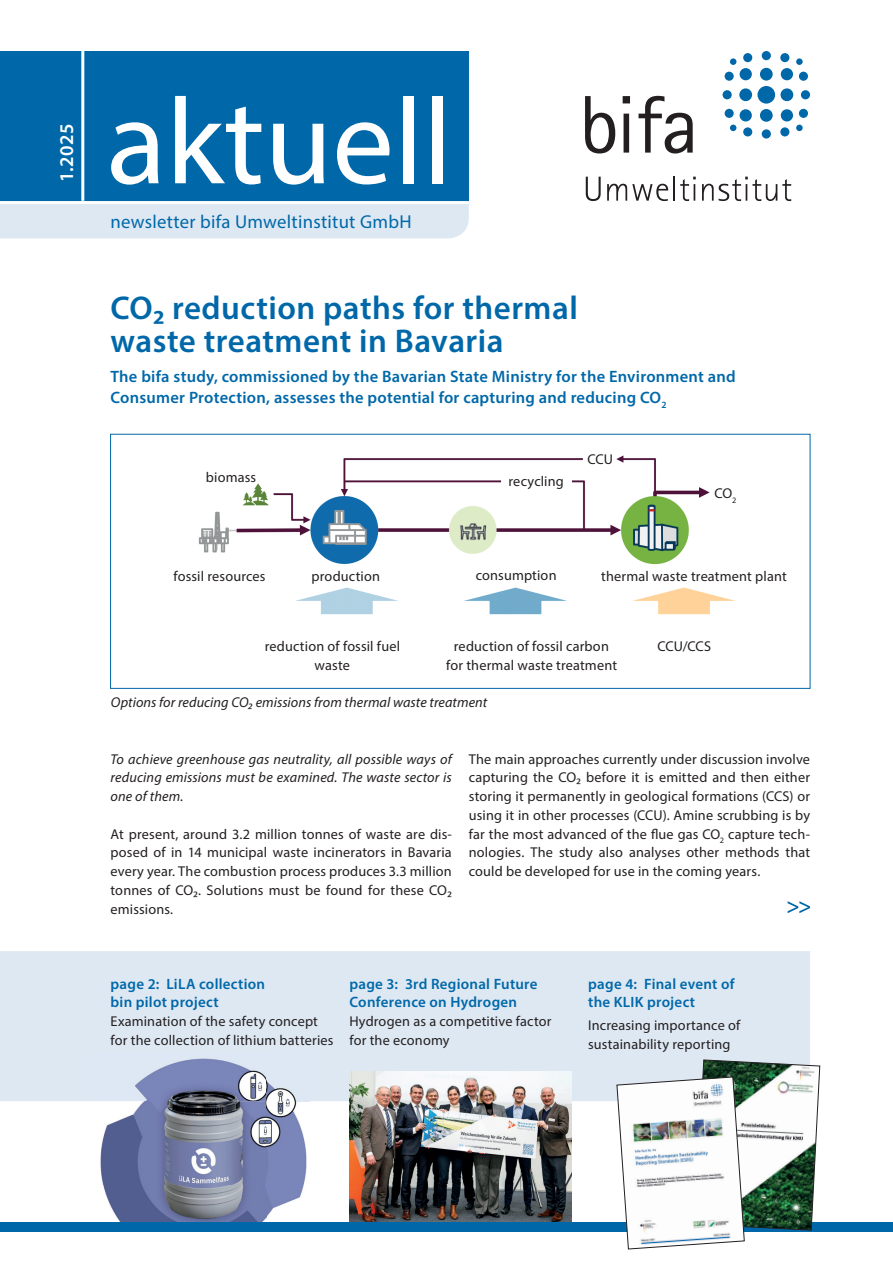
<style>
.page{position:relative;width:893px;height:1263px;background:#fff}
.page>*{position:absolute;margin:0;border:0;box-sizing:border-box;transform-origin:0 0}
.t1{font:123px "Myriad Pro";color:#fff}
.t2{font:600 33px/33px "Myriad Pro";letter-spacing:.015em;color:#0068a9}
.t3{font:600 19.5px "Myriad Pro";color:#fff}
.t4{font:18.75px "Myriad Pro";letter-spacing:.015em;color:#0068a9}
.t5{font:600 16.5px/21px "Myriad Pro";letter-spacing:.015em;color:#0068a9}
.t6{font:600 15px/18.8px "Myriad Pro";letter-spacing:.015em;color:#0068a9}
.t7{font:14.25px/18.8px "Myriad Pro";letter-spacing:.01em;color:#231f20}
.t8{font:italic 14.25px/18.8px "Myriad Pro";letter-spacing:.005em;color:#231f20;text-align:justify}
</style>
<div class="page">
<div style="left:0;top:951px;width:810px;height:150px;background:#dee8f3"></div>
<img style="left:100px;top:1058px;width:210px;height:164px">
<img style="left:349px;top:1071px;width:222px;height:151px">
<div style="left:1px;top:204px;width:468px;height:35px;background:#dee8f3"></div>
<div style="left:0;top:51px;width:469px;height:151px;background:#0068a9"></div>
<hr style="left:0;top:0;width:1px;height:1228px;background:#dee8f3">
<svg style="left:788px;top:901px;width:22px;height:12px"></svg>
<div style="left:730px;top:58px;width:6px;height:7px;background:#0068a9;border-radius:50%"></div>
<div style="left:743px;top:53px;width:9px;height:9px;background:#0068a9;border-radius:50%"></div>
<div style="left:762px;top:51px;width:9px;height:9px;background:#0068a9;border-radius:50%"></div>
<div style="left:780px;top:53px;width:9px;height:9px;background:#0068a9;border-radius:50%"></div>
<div style="left:796px;top:58px;width:7px;height:7px;background:#0068a9;border-radius:50%"></div>
<div style="left:725px;top:72px;width:9px;height:9px;background:#0068a9;border-radius:50%"></div>
<div style="left:740px;top:68px;width:12px;height:12px;background:#0068a9;border-radius:50%"></div>
<div style="left:760px;top:68px;width:13px;height:13px;background:#0068a9;border-radius:50%"></div>
<div style="left:781px;top:68px;width:12px;height:12px;background:#0068a9;border-radius:50%"></div>
<div style="left:799px;top:72px;width:9px;height:9px;background:#0068a9;border-radius:50%"></div>
<div style="left:723px;top:90px;width:9px;height:9px;background:#0068a9;border-radius:50%"></div>
<div style="left:739px;top:88px;width:13px;height:13px;background:#0068a9;border-radius:50%"></div>
<div style="left:757px;top:86px;width:18px;height:18px;background:#0068a9;border-radius:50%"></div>
<div style="left:780px;top:88px;width:13px;height:13px;background:#0068a9;border-radius:50%"></div>
<div style="left:801px;top:90px;width:9px;height:9px;background:#0068a9;border-radius:50%"></div>
<div style="left:725px;top:109px;width:9px;height:9px;background:#0068a9;border-radius:50%"></div>
<div style="left:740px;top:109px;width:12px;height:12px;background:#0068a9;border-radius:50%"></div>
<div style="left:760px;top:109px;width:13px;height:13px;background:#0068a9;border-radius:50%"></div>
<div style="left:781px;top:109px;width:12px;height:12px;background:#0068a9;border-radius:50%"></div>
<div style="left:799px;top:109px;width:9px;height:9px;background:#0068a9;border-radius:50%"></div>
<svg style="left:730px;top:125px;width:6px;height:6px"></svg>
<div style="left:743px;top:127px;width:9px;height:9px;background:#0068a9;border-radius:50%"></div>
<div style="left:762px;top:129px;width:9px;height:10px;background:#0068a9;border-radius:50%"></div>
<div style="left:780px;top:127px;width:9px;height:9px;background:#0068a9;border-radius:50%"></div>
<div style="left:796px;top:125px;width:7px;height:6px;background:#0068a9;border-radius:50%"></div>
<svg style="left:585px;top:96px;width:30px;height:57px"></svg>
<svg style="left:623px;top:96px;width:7px;height:57px"></svg>
<svg style="left:638px;top:96px;width:55px;height:57px"></svg>
<svg style="left:586px;top:177px;width:15px;height:24px"></svg>
<svg style="left:607px;top:184px;width:61px;height:17px"></svg>
<hr style="left:673px;top:177px;width:2px;height:24px;background:#231f20">
<svg style="left:680px;top:177px;width:16px;height:24px"></svg>
<svg style="left:702px;top:177px;width:89px;height:24px"></svg>
<hr style="left:0;top:201px;width:478px;height:3px;background:#fff">
<hr style="left:81px;top:45px;width:3px;height:156px;background:#fff">
<div style="left:0;top:1222px;width:893px;height:10px;background:#0068a9"></div>
<img style="left:198px;top:455px;width:538px;height:160px">
<div style="left:110px;top:434px;width:700px;height:255px;border:1px solid #0068a9"></div>
<svg style="left:616px;top:1059px;width:204px;height:191px"></svg>
<div style="left:205px;top:456px;width:95px;height:26px;background:#fff"></div>
<div style="left:157px;top:565px;width:124px;height:20px;background:#fff"></div>
<div style="left:290px;top:565px;width:112px;height:20px;background:#fff"></div>
<div style="left:450px;top:564px;width:132px;height:22px;background:#fff"></div>
<div style="left:501px;top:475px;width:70px;height:32px;background:#fff"></div>
<div style="left:601px;top:565px;width:198px;height:20px;background:#fff"></div>
<div style="left:584px;top:449px;width:32px;height:20px;background:#fff"></div>
<div style="left:714px;top:482px;width:59px;height:21px;background:#fff"></div>
<div style="left:459px;top:560px;width:27px;height:8px;background:#fff"></div>
<h3 class="t3" style="left:54px;top:182px;width:60px;rotate:-90deg">1.2025</h3>
<h1 class="t1" style="left:107px;top:66px;width:347px">aktuell</h1>
<h3 class="t4" style="left:111px;top:210px;width:302px">newsletter bifa Umweltinstitut GmbH</h3>
<h2 class="t2" style="left:111px;top:291px;width:469px">CO₂ reduction paths for thermal waste treatment in Bavaria</h2>
<p class="t5" style="left:111px;top:365px;width:627px">The bifa study, commissioned by the Bavarian State Ministry for the Environment and<br>Consumer Protection, assesses the potential for capturing and reducing CO<sub>2</sub></p>
<p class="t7" style="left:206px;top:468px;width:52px">biomass</p>
<p class="t7" style="left:508px;top:472px;width:57px">recycling</p>
<p class="t7" style="left:587px;top:450px;width:27px">CCU</p>
<p class="t7" style="left:714px;top:483px;width:23px">CO<sub>2</sub></p>
<p class="t7" style="left:174px;top:566px;width:93px">fossil resources</p>
<p class="t7" style="left:312px;top:566px;width:70px">production</p>
<p class="t7" style="left:476px;top:566px;width:82px">consumption</p>
<p class="t7" style="left:601px;top:566px;width:187px">thermal waste treatment plant</p>
<p class="t7" style="left:265px;top:637px;width:137px;text-align:center">reduction of fossil fuel waste</p>
<p class="t7" style="left:446px;top:637px;width:172px;text-align:center">reduction of fossil carbon for thermal waste treatment</p>
<p class="t7" style="left:658px;top:637px;width:55px">CCU/CCS</p>
<p class="t8" style="left:111px;top:693px;width:378px">Options for reducing CO₂ emissions from thermal waste treatment</p>
<p class="t8" style="left:111px;top:749px;width:343px">To achieve greenhouse gas neutrality, all possible ways of reducing emissions must be examined. The waste sector is one of them.</p>
<p class="t7" style="left:111px;top:824px;width:343px;text-align:justify">At present, around 3.2 million tonnes of waste are dis&shy;posed of in 14 municipal waste incinerators in Bavaria every year. The combustion process produces 3.3 million tonnes of CO₂. Solutions must be found for these CO₂ emissions.</p>
<p class="t7" style="left:469px;top:749px;width:343px;text-align:justify">The main approaches currently under discussion involve capturing the CO₂ before it is emitted and then either storing it permanently in geological formations (CCS) or using it in other processes (CCU). Amine scrubbing is by far the most advanced of the flue gas CO<sub>2</sub> capture tech&shy;nologies. The study also analyses other methods that could be developed for use in the coming years.</p>
<p class="t6" style="left:111px;top:974px;width:156px">page 2: LiLA collection bin pilot project</p>
<p class="t7" style="left:111px;top:1012px;width:224px">Examination of the safety concept for the collection of lithium batteries</p>
<p class="t6" style="left:349px;top:974px;width:190px">page 3: 3rd Regional Future<br>Conference on Hydrogen</p>
<p class="t7" style="left:349px;top:1012px;width:204px">Hydrogen as a competitive factor for the economy</p>
<p class="t6" style="left:588px;top:974px;width:148px">page 4: Final event of the KLIK project</p>
<p class="t7" style="left:588px;top:1016px;width:154px">Increasing importance of sustainability reporting</p>
</div>
